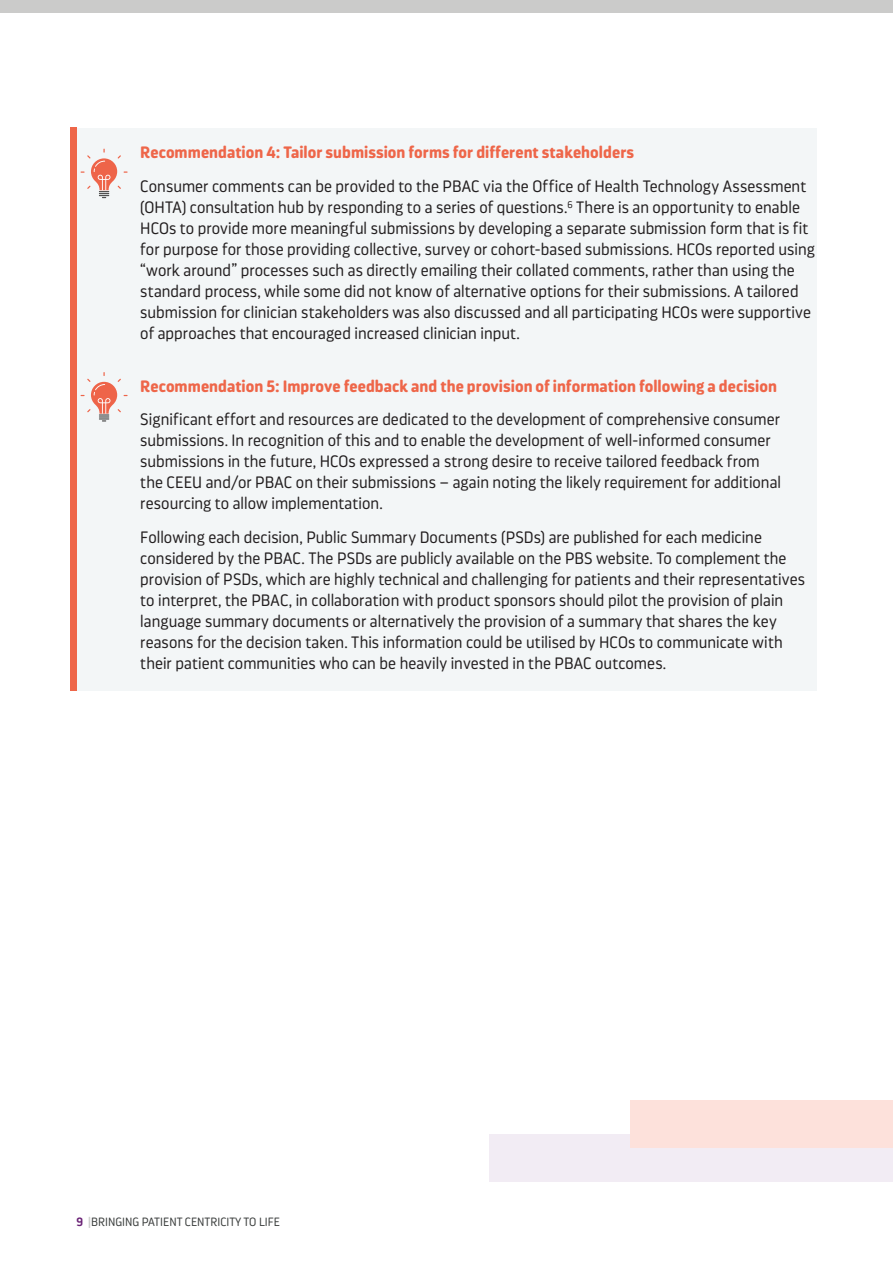
<style>
.page{position:relative;width:893px;height:1263px;background:#fff}
.page>*{position:absolute;margin:0;border:0;box-sizing:border-box;transform-origin:0 0}
._04_Body___Text{font:300 16.5px/21px "Darwin Pro Rd";color:#231f20}
._04_Body___Text-2{font:700 16.5px "Darwin Pro Rd";letter-spacing:.005em;color:#ee6649}
.t1{font:300 12px "Darwin Pro Rd";color:#3b3e3d}
.s1{font-weight:600;color:#692175}
.s2{font-weight:600;color:#cbcbca}
</style>
<div class="page">
<div style="left:0;top:0;width:893px;height:13px;background:#cbcbca"></div>
<div style="left:77px;top:128px;width:739px;height:223px;background:#f3f6f7"></div>
<div style="left:77px;top:351px;width:739px;height:340px;background:#f3f6f7"></div>
<svg style="left:81px;top:149px;width:47px;height:49px"></svg>
<svg style="left:81px;top:372px;width:47px;height:50px"></svg>
<div style="left:70px;top:128px;width:7px;height:563px;background:#ee6649"></div>
<div style="left:489px;top:1134px;width:404px;height:47px;background:#f2ecf4"></div>
<div style="left:630px;top:1100px;width:263px;height:48px;background:#fde1db"></div>
<p class="_04_Body___Text-2" style="left:140px;top:141px;width:495px">Recommendation 4: Tailor submission forms for different stakeholders</p>
<p class="_04_Body___Text" style="left:140px;top:175px;width:676px">Consumer comments can be provided to the PBAC via the Office of Health Technology Assessment (OHTA) consultation hub by responding to a series of questions.<sup>6</sup> There is an opportunity to enable HCOs to provide more meaningful submissions by developing a separate submission form that is fit for purpose for those providing collective, survey or cohort-based submissions. HCOs reported using “work around” processes such as directly emailing their collated comments, rather than using the standard process, while some did not know of alternative options for their submissions. A tailored submission for clinician stakeholders was also discussed and all participating HCOs were supportive of approaches that encouraged increased clinician input.</p>
<p class="_04_Body___Text-2" style="left:140px;top:374px;width:638px">Recommendation 5: Improve feedback and the provision of information following a decision</p>
<p class="_04_Body___Text" style="left:140px;top:409px;width:642px">Significant effort and resources are dedicated to the development of comprehensive consumer submissions. In recognition of this and to enable the development of well-informed consumer submissions in the future, HCOs expressed a strong desire to receive tailored feedback from the CEEU and/or PBAC on their submissions – again noting the likely requirement for additional resourcing to allow implementation.</p>
<p class="_04_Body___Text" style="left:140px;top:526px;width:666px">Following each decision, Public Summary Documents (PSDs) are published for each medicine considered by the PBAC. The PSDs are publicly available on the PBS website. To complement the provision of PSDs, which are highly technical and challenging for patients and their representatives to interpret, the PBAC, in collaboration with product sponsors should pilot the provision of plain language summary documents or alternatively the provision of a summary that shares the key reasons for the decision taken. This information could be utilised by HCOs to communicate with their patient communities who can be heavily invested in the PBAC outcomes.</p>
<p class="t1" style="left:77px;top:1214px;width:205px"><span class="s1">9</span> <span class="s2">|</span>BRINGING PATIENT CENTRICITY TO LIFE</p>
</div>
